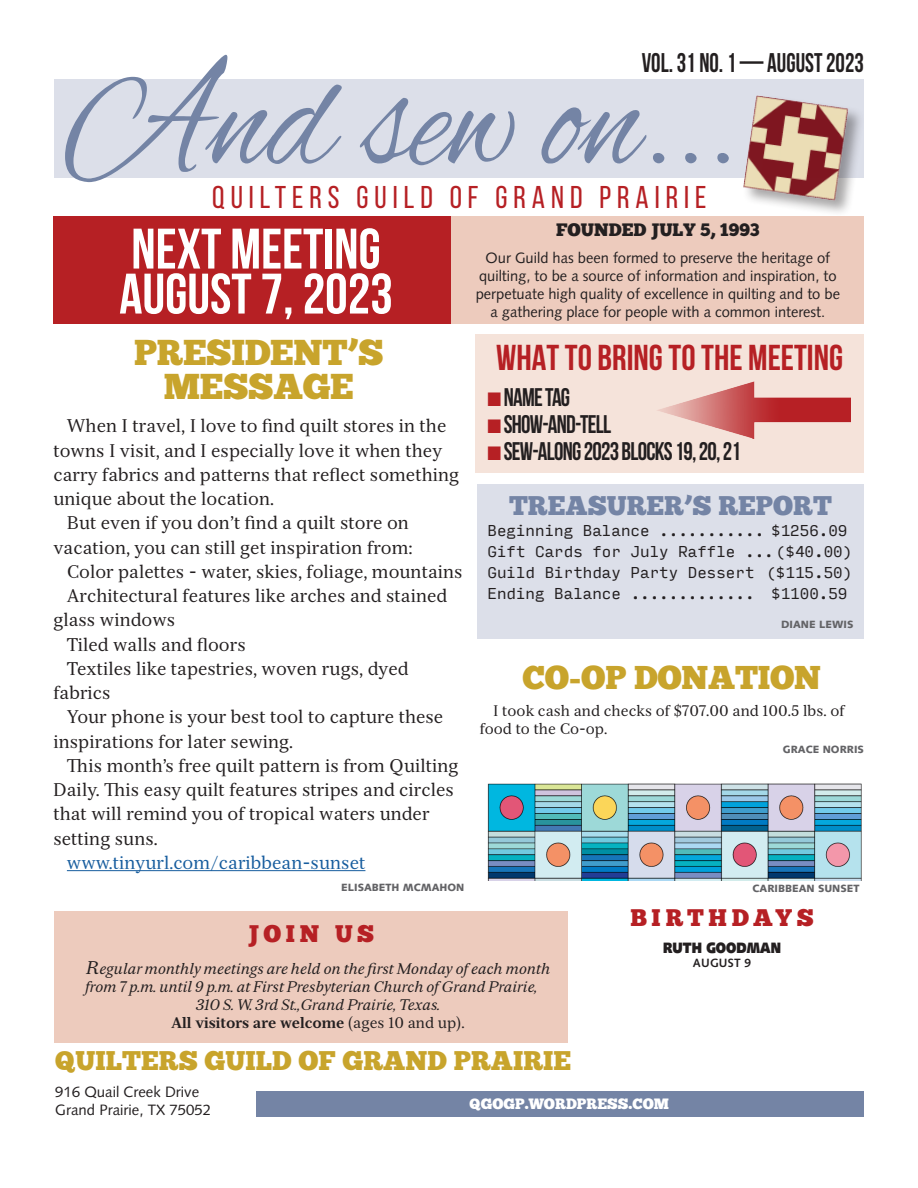
<style>
.page{position:relative;width:918px;height:1188px;background:#fff}
.page>*{position:absolute;margin:0;border:0;box-sizing:border-box;transform-origin:0 0}
.Birthday_name{font:162px "Alex Brush";color:#7484a5;scale:.88 1}
.Headline{font:700 57px "Bebas Neue";color:#fff}
.Headline-2{font:700 36px "Bebas Neue";color:#b62024}
.Headline-3{font:36px "Chunk Five";letter-spacing:-.01em;color:#c8a42c}
.Headline-4{font:33px "Chunk Five";letter-spacing:-.01em;color:#c8a42c}
.Headline-5{font:31.5px "Bebas Neue";letter-spacing:.19em;color:#b62024}
.Headline-6{font:27px "Chunk Five";color:#c8a42c}
.Calendar_event{font:700 27px "Bebas Neue";color:#231f20;scale:.88 1}
.Headline-7{font:27px "Chunk Five";color:#7484a5}
.Body{font:700 25.5px "Bebas Neue";letter-spacing:-.03em;color:#231f20;scale:.93 1}
.Headline-8{font:24px "Chunk Five";letter-spacing:.19em;color:#b62024}
.Body-2{font:18px/24.3px "Serif 12 Beta";color:#231f20}
.Body-3{font:18px "Serif 12 Beta";color:#175d9e}
.Minutes{font:18px "Chunk Five";color:#231f20}
.Minutes-2{font:15px/18px "Syntax LT Std";color:#231f20;text-align:center}
.Body-4{font:italic 15px/18px "Serif 12 Beta";color:#231f20}
.Headline-9{font:15px "Input Mono";color:#231f20}
.Body-5{font:15px/18px "Serif 12 Beta";color:#231f20}
.Body-6{font:15px "Syntax LT Std";color:#231f20}
.Body-7{font:700 15px "Serif 12 Beta";color:#231f20}
.Headline-10{font:15px "Chunk Five";color:#fff}
.Birthday_name-2{font:900 15px "Syntax LT Std";color:#231f20;scale:.88 1}
.Birthday_name-3{font:700 12px "Syntax LT Std";letter-spacing:.02em;color:#231f20}
.Byline{font:900 10.5px "Syntax LT Std";color:#636366}
.s1{color:#b62024}
.s2{font-size:18px}
.s3{font-weight:400}
</style>
<div class="page">
<hr style="left:67px;top:870px;width:298px;height:1px;background:#175d9e">
<div style="left:54px;top:79px;width:810px;height:99px;background:#dcdfe9"></div>
<div style="left:742px;top:95px;width:123px;height:122px;background:#231f20;opacity:.4"></div>
<img style="left:742px;top:95px;width:114px;height:113px">
<div style="left:53px;top:216px;width:406px;height:108px;background:#b62024"></div>
<div style="left:452px;top:216px;width:412px;height:108px;background:#edcbbd"></div>
<div style="left:256px;top:1092px;width:608px;height:25px;background:#7484a5"></div>
<div style="left:55px;top:911px;width:513px;height:131px;background:#edcbbd"></div>
<div style="left:476px;top:334px;width:388px;height:138px;background:#f5e3da"></div>
<img style="left:657px;top:382px;width:193px;height:57px">
<div style="left:477px;top:484px;width:387px;height:155px;background:#dcdfe9"></div>
<img style="left:487px;top:783px;width:375px;height:97px">
<p class="Calendar_event" style="left:642px;top:48px;width:254px">VOL. 31 NO. 1 — AUGUST 2023</p>
<p class="Birthday_name" style="left:65px;top:30px;width:765px">And sew on...</p>
<p class="Headline-5" style="left:212px;top:180px;width:496px">QUILTERS GUILD OF GRAND PRAIRIE</p>
<p class="Headline" style="left:131px;top:218px;width:251px">NEXT MEETING</p>
<p class="Headline" style="left:119px;top:263px;width:275px">AUGUST 7, 2023</p>
<p class="Minutes" style="left:556px;top:219px;width:205px">FOUNDED JULY 5, 1993</p>
<p class="Minutes-2" style="left:476px;top:249px;width:366px">Our Guild has been formed to preserve the heritage of quilting, to be a source of information and inspiration, to perpetuate high quality of excellence in quilting and to be a gathering place for people with a common interest.</p>
<p class="Headline-3" style="left:134px;top:331px;width:251px">PRESIDENT’S</p>
<p class="Headline-3" style="left:164px;top:365px;width:191px">MESSAGE</p>
<p class="Body-2" style="left:53px;top:414px;width:407px;text-indent:14px">When I travel, I love to find quilt stores in the towns I visit, and I especially love it when they carry fabrics and patterns that reflect something unique about the location.</p>
<p class="Body-2" style="left:53px;top:511px;width:361px;text-align:center">But even if you don’t find a quilt store on vacation, you can still get inspiration from:</p>
<p class="Body-2" style="left:67px;top:559px;width:397px">Color palettes - water, skies, foliage, mountains</p>
<p class="Body-2" style="left:53px;top:584px;width:395px;text-indent:14px">Architectural features like arches and stained glass windows</p>
<p class="Body-2" style="left:67px;top:632px;width:180px">Tiled walls and floors</p>
<p class="Body-2" style="left:53px;top:656px;width:357px;text-indent:14px">Textiles like tapestries, woven rugs, dyed fabrics</p>
<p class="Body-2" style="left:53px;top:705px;width:392px;text-indent:14px">Your phone is your best tool to capture these inspirations for later sewing.</p>
<p class="Body-2" style="left:53px;top:753px;width:407px;text-indent:14px">This month’s free quilt pattern is from Quilting Daily. This easy quilt features stripes and circles that will remind you of tropical waters under setting suns.</p>
<p class="Body-3" style="left:67px;top:852px;width:300px">www.tinyurl.com/caribbean-sunset</p>
<p class="Byline" style="left:341px;top:881px;width:125px">ELISABETH MCMAHON</p>
<p class="Headline-2" style="left:496px;top:338px;width:348px">WHAT TO BRING TO THE MEETING</p>
<p class="Body" style="left:488px;top:383px;width:90px"><span class="s1">■</span> NAME TAG</p>
<p class="Body" style="left:488px;top:410px;width:135px"><span class="s1">■</span> SHOW-AND-TELL</p>
<p class="Body" style="left:488px;top:437px;width:274px"><span class="s1">■</span> SEW-ALONG 2023 BLOCKS 19, 20, 21</p>
<p class="Headline-7" style="left:509px;top:490px;width:325px">TREASURER’S REPORT</p>
<p class="Headline-9" style="left:488px;top:517px;width:362px">Beginning Balance ........... $1256.09</p>
<p class="Headline-9" style="left:488px;top:538px;width:366px">Gift Cards for July Raffle ...($40.00)</p>
<p class="Headline-9" style="left:488px;top:559px;width:366px">Guild Birthday Party Dessert ($115.50)</p>
<p class="Headline-9" style="left:488px;top:580px;width:362px">Ending Balance ............. $1100.59</p>
<p class="Byline" style="left:781px;top:618px;width:74px">DIANE LEWIS</p>
<p class="Headline-4" style="left:523px;top:657px;width:300px">CO-OP DONATION</p>
<p class="Body-5" style="left:480px;top:701px;width:366px;text-indent:14px">I took cash and checks of $707.00 and 100.5 lbs. of food to the Co-op.</p>
<p class="Byline" style="left:783px;top:743px;width:83px">GRACE NORRIS</p>
<p class="Byline" style="left:753px;top:882px;width:108px">CARIBBEAN SUNSET</p>
<p class="Headline-8" style="left:248px;top:920px;width:128px">JOIN US</p>
<p class="Body-4" style="left:85px;top:960px;width:467px"><span class="s2">R</span>egular monthly meetings are held on the first Monday of each month from 7 p.m. until 9 p.m. at First Presbyterian Church of Grand Prairie,</p>
<p class="Body-4" style="left:196px;top:996px;width:246px">310 S. W. 3rd St.,Grand Prairie, Texas.</p>
<p class="Body-7" style="left:171px;top:1014px;width:295px">All visitors are welcome <span class="s3">(ages 10 and up).</span></p>
<p class="Headline-8" style="left:630px;top:904px;width:185px">BIRTHDAYS</p>
<p class="Birthday_name-2" style="left:663px;top:939px;width:136px">RUTH GOODMAN</p>
<p class="Birthday_name-3" style="left:693px;top:956px;width:60px">AUGUST 9</p>
<p class="Headline-6" style="left:55px;top:1045px;width:518px">QUILTERS GUILD OF GRAND PRAIRIE</p>
<p class="Body-6" style="left:55px;top:1083px;width:146px">916 Quail Creek Drive</p>
<p class="Body-6" style="left:55px;top:1101px;width:157px">Grand Prairie, TX 75052</p>
<p class="Headline-10" style="left:470px;top:1095px;width:201px">QGOGP.WORDPRESS.COM</p>
</div>
